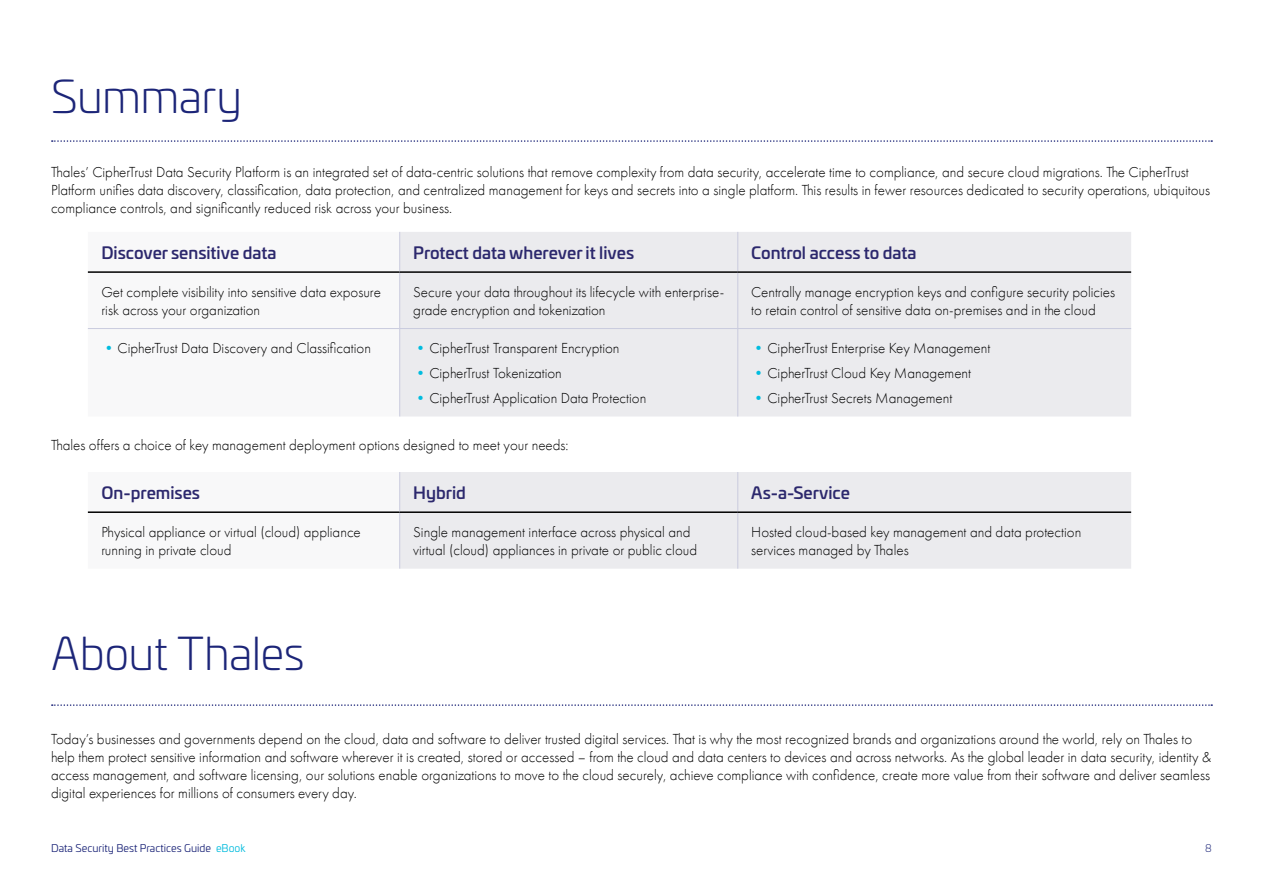
<style>
.page{position:relative;width:1263px;height:893px;background:#fff}
.page>*{position:absolute;margin:0;border:0;box-sizing:border-box;transform-origin:0 0}
.t1{font:300 45px "Univia Pro";letter-spacing:-.01em;color:#1c2578}
.t2{font:500 16.5px "Univia Pro";color:#2c286d}
.t3{font:300 15px/18px "Futura PT";color:#000}
.t4{font:10.5px "Univia Pro";color:#1c2578}
.t5{font:300 10.5px "Univia Pro";color:#1c2578}
.s1{font-weight:400;color:#00bcdf}
.s2{color:#0bd}
</style>
<div class="page">
<svg style="left:52px;top:140px;width:1160px;height:2px"></svg>
<svg style="left:52px;top:704px;width:1160px;height:2px"></svg>
<div style="left:400px;top:232px;width:731px;height:184px;background:#ebebee"></div>
<hr style="left:88px;top:271px;width:312px;height:2px;background:#000">
<hr style="left:88px;top:328px;width:312px;height:1px;background:#c9cbde">
<hr style="left:400px;top:328px;width:338px;height:1px;background:#c9cbde">
<hr style="left:738px;top:328px;width:393px;height:1px;background:#c9cbde">
<hr style="left:399px;top:232px;width:1px;height:39px;background:#c9cbde">
<hr style="left:737px;top:232px;width:1px;height:39px;background:#c9cbde">
<hr style="left:399px;top:273px;width:1px;height:55px;background:#c9cbde">
<hr style="left:737px;top:273px;width:1px;height:55px;background:#c9cbde">
<hr style="left:399px;top:329px;width:1px;height:87px;background:#c9cbde">
<hr style="left:737px;top:329px;width:1px;height:87px;background:#c9cbde">
<hr style="left:400px;top:271px;width:338px;height:2px;background:#000">
<hr style="left:738px;top:271px;width:393px;height:2px;background:#000">
<div style="left:400px;top:472px;width:731px;height:97px;background:#ebebee"></div>
<hr style="left:88px;top:511px;width:312px;height:2px;background:#000">
<hr style="left:399px;top:472px;width:1px;height:39px;background:#c9cbde">
<hr style="left:737px;top:472px;width:1px;height:39px;background:#c9cbde">
<hr style="left:399px;top:513px;width:1px;height:56px;background:#c9cbde">
<hr style="left:737px;top:513px;width:1px;height:56px;background:#c9cbde">
<hr style="left:400px;top:511px;width:338px;height:2px;background:#000">
<hr style="left:738px;top:511px;width:393px;height:2px;background:#000">
<h1 class="t1" style="left:51px;top:64px;width:193px">Summary</h1>
<p class="t3" style="left:51px;top:163px;width:1160px">Thales’ CipherTrust Data Security Platform is an integrated set of data-centric solutions that remove complexity from data security, accelerate time to compliance, and secure cloud migrations. The CipherTrust<br>Platform unifies data discovery, classification, data protection, and centralized management for keys and secrets into a single platform. This results in fewer resources dedicated to security operations, ubiquitous compliance controls, and significantly reduced risk across your business.</p>
<p class="t2" style="left:101px;top:240px;width:177px">Discover sensitive data</p>
<p class="t2" style="left:413px;top:240px;width:222px">Protect data wherever it lives</p>
<p class="t2" style="left:751px;top:240px;width:167px">Control access to data</p>
<p class="t3" style="left:101px;top:283px;width:281px">Get complete visibility into sensitive data exposure risk across your organization</p>
<p class="t3" style="left:413px;top:283px;width:313px">Secure your data throughout its lifecycle with enterprise&shy;grade encryption and tokenization</p>
<p class="t3" style="left:751px;top:283px;width:365px">Centrally manage encryption keys and configure security policies to retain control of sensitive data on-premises and in the cloud</p>
<p class="t3" style="left:101px;top:340px;width:271px"><span class="s1">•</span>CipherTrust Data Discovery and Classification</p>
<p class="t3" style="left:413px;top:340px;width:208px"><span class="s1">•</span>CipherTrust Transparent Encryption</p>
<p class="t3" style="left:413px;top:364px;width:150px"><span class="s1">•</span>CipherTrust Tokenization</p>
<p class="t3" style="left:413px;top:389px;width:235px"><span class="s1">•</span>CipherTrust Application Data Protection</p>
<p class="t3" style="left:751px;top:340px;width:241px"><span class="s1">•</span>CipherTrust Enterprise Key Management</p>
<p class="t3" style="left:751px;top:364px;width:221px"><span class="s1">•</span>CipherTrust Cloud Key Management</p>
<p class="t3" style="left:751px;top:389px;width:203px"><span class="s1">•</span>CipherTrust Secrets Management</p>
<p class="t3" style="left:51px;top:436px;width:519px">Thales offers a choice of key management deployment options designed to meet your needs:</p>
<p class="t2" style="left:101px;top:480px;width:100px">On-premises</p>
<p class="t2" style="left:413px;top:480px;width:54px">Hybrid</p>
<p class="t2" style="left:751px;top:480px;width:100px">As-a-Service</p>
<p class="t3" style="left:101px;top:523px;width:261px">Physical appliance or virtual (cloud) appliance running in private cloud</p>
<p class="t3" style="left:413px;top:523px;width:285px">Single management interface across physical and virtual (cloud) appliances in private or public cloud</p>
<p class="t3" style="left:751px;top:523px;width:331px">Hosted cloud-based key management and data protection services managed by Thales</p>
<h1 class="t1" style="left:51px;top:621px;width:255px">About Thales</h1>
<p class="t3" style="left:51px;top:730px;width:1162px">Today’s businesses and governments depend on the cloud, data and software to deliver trusted digital services. That is why the most recognized brands and organizations around the world, rely on Thales to help them protect sensitive information and software wherever it is created, stored or accessed – from the cloud and data centers to devices and across networks. As the global leader in data security, identity &amp; access management, and software licensing, our solutions enable organizations to move to the cloud securely, achieve compliance with confidence, create more value from their software and deliver seamless digital experiences for millions of consumers every day.</p>
<p class="t4" style="left:51px;top:841px;width:196px">Data Security Best Practices Guide <span class="s2">eBook</span></p>
<p class="t5" style="left:1205px;top:841px;width:8px">8</p>
</div>
